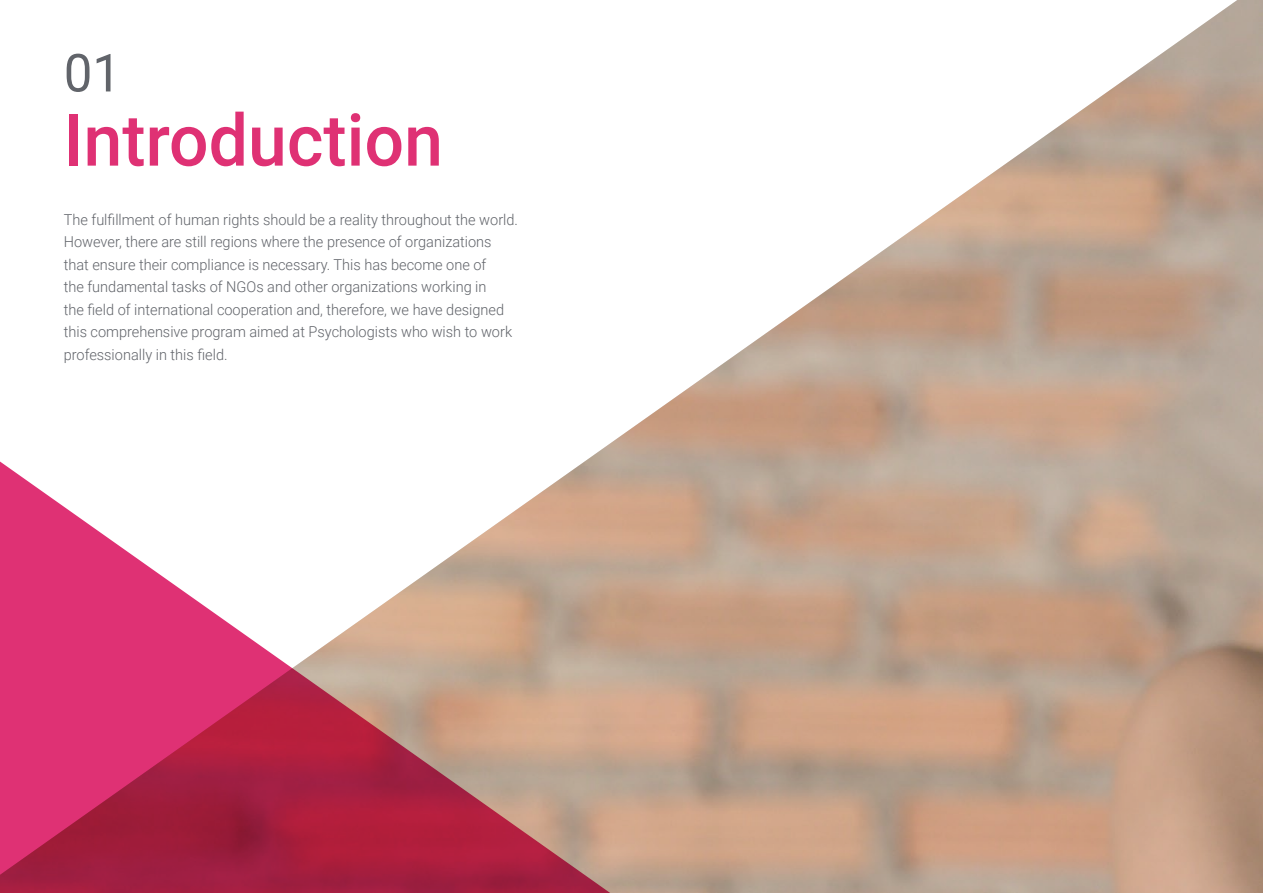
<style>
.page{position:relative;width:1263px;height:893px;background:#fff}
.page>*{position:absolute;margin:0;border:0;box-sizing:border-box;transform-origin:0 0}
.t1{font:500 72px "Roboto";color:#df3174}
.t2{font:52.5px "Roboto";color:#61646a}
.t3{font:300 15px/22.5px "Roboto";color:#61646a}
</style>
<div class="page">
<img style="left:607px;top:0;width:656px;height:893px">
<svg style="left:0;top:446px;width:640px;height:447px"></svg>
<h2 class="t2" style="left:64px;top:36px;width:59px">01</h2>
<h1 class="t1" style="left:64px;top:90px;width:381px">Introduction</h1>
<p class="t3" style="left:64px;top:208px;width:456px">The fulfillment of human rights should be a reality throughout the world.<br>However, there are still regions where the presence of organizations that ensure their compliance is necessary. This has become one of<br>the fundamental tasks of NGOs and other organizations working in<br>the field of international cooperation and, therefore, we have designed this comprehensive program aimed at Psychologists who wish to work professionally in this field.</p>
</div>
